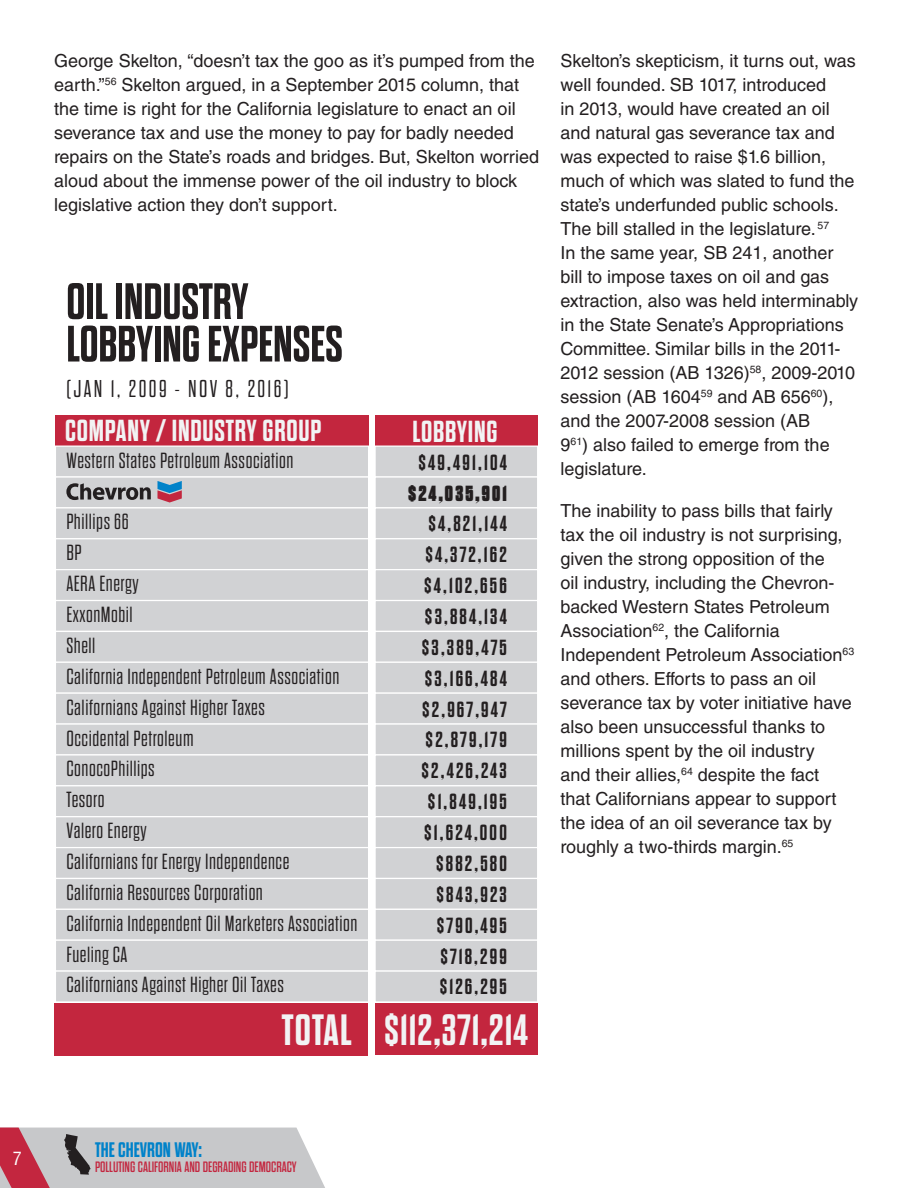
<style>
.page{position:relative;width:918px;height:1188px;background:#fff}
.page>*{position:absolute;margin:0;border:0;box-sizing:border-box;transform-origin:0 0}
.t1{font:700 51px/42.5px "Dharma Gothic E";color:#231f20}
.t2{font:700 43.8px "Dharma Gothic E";letter-spacing:.025em;color:#f2f3f4}
.t3{font:700 30.45px "Dharma Gothic E";letter-spacing:.025em;color:#f2f3f4}
.t4{font:300 24.3px "Dharma Gothic E";letter-spacing:.1em;color:#231f20}
.t5{font:300 21.9px/30.9px "Dharma Gothic E";letter-spacing:.025em;color:#231f20}
.t6{font:700 21.9px/30.9px "Dharma Gothic E";letter-spacing:.1em;color:#231f20;text-align:right}
.t7{font:800 21.9px "Dharma Gothic E";letter-spacing:.1em;color:#231f20}
.t8{font:700 21px "Dharma Gothic E";color:#0082c9}
.t9{font:18px/24px "Helvetica LT Std";color:#231f20}
.t10{font:condensed 18px "Helvetica LT Std";color:#fff}
.t11{font:15px "Dharma Gothic E";color:#c3263f}
</style>
<div class="page">
<svg style="left:0;top:1128px;width:325px;height:60px;background:#c4b6ba"></svg>
<div style="left:55px;top:415px;width:314px;height:31px;background:#c3263e"></div>
<div style="left:375px;top:415px;width:163px;height:31px;background:#c3263e"></div>
<div style="left:55px;top:446px;width:314px;height:31px;background:#d1d2d4"></div>
<div style="left:55px;top:446px;width:314px;height:32px;border:1px solid #fff"></div>
<div style="left:375px;top:446px;width:163px;height:31px;background:#d1d2d4"></div>
<div style="left:374px;top:446px;width:164px;height:32px;border:1px solid #fff"></div>
<div style="left:55px;top:477px;width:314px;height:31px;background:#d1d2d4"></div>
<div style="left:55px;top:476px;width:314px;height:32px;border:1px solid #fff"></div>
<div style="left:375px;top:477px;width:163px;height:31px;background:#d1d2d4"></div>
<div style="left:374px;top:476px;width:164px;height:32px;border:1px solid #fff"></div>
<div style="left:55px;top:508px;width:314px;height:31px;background:#d1d2d4"></div>
<div style="left:55px;top:507px;width:314px;height:32px;border:1px solid #fff"></div>
<div style="left:375px;top:508px;width:163px;height:31px;background:#d1d2d4"></div>
<div style="left:374px;top:507px;width:164px;height:32px;border:1px solid #fff"></div>
<div style="left:55px;top:539px;width:314px;height:31px;background:#d1d2d4"></div>
<div style="left:55px;top:538px;width:314px;height:32px;border:1px solid #fff"></div>
<div style="left:375px;top:539px;width:163px;height:31px;background:#d1d2d4"></div>
<div style="left:374px;top:538px;width:164px;height:32px;border:1px solid #fff"></div>
<div style="left:55px;top:570px;width:314px;height:31px;background:#d1d2d4"></div>
<div style="left:55px;top:569px;width:314px;height:32px;border:1px solid #fff"></div>
<div style="left:375px;top:570px;width:163px;height:31px;background:#d1d2d4"></div>
<div style="left:374px;top:569px;width:164px;height:32px;border:1px solid #fff"></div>
<div style="left:55px;top:601px;width:314px;height:30px;background:#d1d2d4"></div>
<div style="left:55px;top:600px;width:314px;height:32px;border:1px solid #fff"></div>
<div style="left:375px;top:601px;width:163px;height:30px;background:#d1d2d4"></div>
<div style="left:374px;top:600px;width:164px;height:32px;border:1px solid #fff"></div>
<div style="left:55px;top:631px;width:314px;height:31px;background:#d1d2d4"></div>
<div style="left:55px;top:631px;width:314px;height:32px;border:1px solid #fff"></div>
<div style="left:375px;top:631px;width:163px;height:31px;background:#d1d2d4"></div>
<div style="left:374px;top:631px;width:164px;height:32px;border:1px solid #fff"></div>
<div style="left:55px;top:662px;width:314px;height:31px;background:#d1d2d4"></div>
<div style="left:55px;top:662px;width:314px;height:32px;border:1px solid #fff"></div>
<div style="left:375px;top:662px;width:163px;height:31px;background:#d1d2d4"></div>
<div style="left:374px;top:662px;width:164px;height:32px;border:1px solid #fff"></div>
<div style="left:55px;top:693px;width:314px;height:31px;background:#d1d2d4"></div>
<div style="left:55px;top:693px;width:314px;height:32px;border:1px solid #fff"></div>
<div style="left:375px;top:693px;width:163px;height:31px;background:#d1d2d4"></div>
<div style="left:374px;top:693px;width:164px;height:32px;border:1px solid #fff"></div>
<div style="left:55px;top:724px;width:314px;height:31px;background:#d1d2d4"></div>
<div style="left:55px;top:723px;width:314px;height:33px;border:1px solid #fff"></div>
<div style="left:375px;top:724px;width:163px;height:31px;background:#d1d2d4"></div>
<div style="left:374px;top:723px;width:164px;height:33px;border:1px solid #fff"></div>
<div style="left:55px;top:755px;width:314px;height:31px;background:#d1d2d4"></div>
<div style="left:55px;top:754px;width:314px;height:32px;border:1px solid #fff"></div>
<div style="left:375px;top:755px;width:163px;height:31px;background:#d1d2d4"></div>
<div style="left:374px;top:754px;width:164px;height:32px;border:1px solid #fff"></div>
<div style="left:55px;top:786px;width:314px;height:31px;background:#d1d2d4"></div>
<div style="left:55px;top:785px;width:314px;height:32px;border:1px solid #fff"></div>
<div style="left:375px;top:786px;width:163px;height:31px;background:#d1d2d4"></div>
<div style="left:374px;top:785px;width:164px;height:32px;border:1px solid #fff"></div>
<div style="left:55px;top:817px;width:314px;height:31px;background:#d1d2d4"></div>
<div style="left:55px;top:816px;width:314px;height:32px;border:1px solid #fff"></div>
<div style="left:375px;top:817px;width:163px;height:31px;background:#d1d2d4"></div>
<div style="left:374px;top:816px;width:164px;height:32px;border:1px solid #fff"></div>
<div style="left:55px;top:848px;width:314px;height:30px;background:#d1d2d4"></div>
<div style="left:55px;top:847px;width:314px;height:32px;border:1px solid #fff"></div>
<div style="left:375px;top:848px;width:163px;height:30px;background:#d1d2d4"></div>
<div style="left:374px;top:847px;width:164px;height:32px;border:1px solid #fff"></div>
<div style="left:55px;top:878px;width:314px;height:31px;background:#d1d2d4"></div>
<div style="left:55px;top:878px;width:314px;height:32px;border:1px solid #fff"></div>
<div style="left:375px;top:878px;width:163px;height:31px;background:#d1d2d4"></div>
<div style="left:374px;top:878px;width:164px;height:32px;border:1px solid #fff"></div>
<div style="left:55px;top:909px;width:314px;height:31px;background:#d1d2d4"></div>
<div style="left:55px;top:909px;width:314px;height:32px;border:1px solid #fff"></div>
<div style="left:375px;top:909px;width:163px;height:31px;background:#d1d2d4"></div>
<div style="left:374px;top:909px;width:164px;height:32px;border:1px solid #fff"></div>
<div style="left:55px;top:940px;width:314px;height:31px;background:#d1d2d4"></div>
<div style="left:55px;top:940px;width:314px;height:32px;border:1px solid #fff"></div>
<div style="left:375px;top:940px;width:163px;height:31px;background:#d1d2d4"></div>
<div style="left:374px;top:940px;width:164px;height:32px;border:1px solid #fff"></div>
<div style="left:55px;top:971px;width:314px;height:31px;background:#d1d2d4"></div>
<div style="left:55px;top:970px;width:314px;height:33px;border:1px solid #fff"></div>
<div style="left:375px;top:971px;width:163px;height:31px;background:#d1d2d4"></div>
<div style="left:374px;top:970px;width:164px;height:33px;border:1px solid #fff"></div>
<div style="left:55px;top:1003px;width:313px;height:52px;background:#c3263e"></div>
<div style="left:375px;top:1003px;width:163px;height:52px;background:#c3263e"></div>
<svg style="left:158px;top:481px;width:24px;height:22px"></svg>
<svg style="left:66px;top:483px;width:85px;height:17px"></svg>
<p class="t9" style="left:54px;top:49px;width:487px">George Skelton, “doesn’t tax the goo as it’s pumped from the earth.”<sup>56</sup> Skelton argued, in a September 2015 column, that the time is right for the California legislature to enact an oil severance tax and use the money to pay for badly needed repairs on the State’s roads and bridges. But, Skelton worried aloud about the immense power of the oil industry to block legislative action they don’t support.</p>
<p class="t9" style="left:561px;top:49px;width:299px">Skelton’s skepticism, it turns out, was well founded. SB 1017, introduced<br>in 2013, would have created an oil and natural gas severance tax and was expected to raise $1.6 billion, much of which was slated to fund the state’s underfunded public schools.<br>The bill stalled in the legislature. <sup>57<br></sup>In the same year, SB 241, another bill to impose taxes on oil and gas extraction, also was held interminably in the State Senate’s Appropriations Committee. Similar bills in the 2011- 2012 session (AB 1326)<sup>58</sup>, 2009-2010 session (AB 1604<sup>59</sup> and AB 656<sup>60</sup>), and the 2007-2008 session (AB<br>9<sup>61</sup>) also failed to emerge from the legislature.</p>
<p class="t9" style="left:561px;top:499px;width:295px">The inability to pass bills that fairly tax the oil industry is not surprising, given the strong opposition of the<br>oil industry, including the Chevron&shy;backed Western States Petroleum Association<sup>62</sup>, the California Independent Petroleum Association<sup>63 </sup>and others. Efforts to pass an oil severance tax by voter initiative have also been unsuccessful thanks to millions spent by the oil industry<br>and their allies,<sup>64</sup> despite the fact<br>that Californians appear to support the idea of an oil severance tax by roughly a two-thirds margin.<sup>65</sup></p>
<h1 class="t1" style="left:66px;top:281px;width:278px">OIL INDUSTRY<br>LOBBYING EXPENSES</h1>
<h3 class="t4" style="left:66px;top:376px;width:224px">(JAN 1, 2009 - NOV 8, 2016)</h3>
<h3 class="t3" style="left:65px;top:415px;width:258px">COMPANY / INDUSTRY GROUP</h3>
<h3 class="t3" style="left:412px;top:416px;width:86px">LOBBYING</h3>
<p class="t5" style="left:66px;top:445px;width:229px">Western States Petroleum Association</p>
<p class="t6" style="left:419px;top:447px;width:90px">$49,491,104</p>
<p class="t7" style="left:408px;top:481px;width:100px">$24,035,901</p>
<p class="t6" style="left:422px;top:509px;width:87px">$4,821,144 $4,372,162 $4,102,656 $3,884,134 $3,389,475 $3,166,484 $2,967,947 $2,879,179 $2,426,243 $1,849,195 $1,624,000 $882,580 $843,923 $790,495 $718,299 $126,295</p>
<h2 class="t2" style="left:282px;top:1008px;width:247px">TOTAL $112,371,214</h2>
<p class="t5" style="left:66px;top:507px;width:293px">Phillips 66<br>BP<br>AERA Energy<br>ExxonMobil<br>Shell<br>California Independent Petroleum Association<br>Californians Against Higher Taxes<br>Occidental Petroleum<br>ConocoPhillips<br>Tesoro<br>Valero Energy<br>Californians for Energy Independence<br>California Resources Corporation<br>California Independent Oil Marketers Association<br>Fueling CA<br>Californians Against Higher Oil Taxes</p>
<p class="t10" style="left:13px;top:1148px;width:10px">7</p>
<p class="t8" style="left:95px;top:1140px;width:108px">THE CHEVRON WAY:</p>
<p class="t11" style="left:95px;top:1160px;width:203px">POLLUTING CALIFORNIA AND DEGRADING DEMOCRACY</p>
</div>
